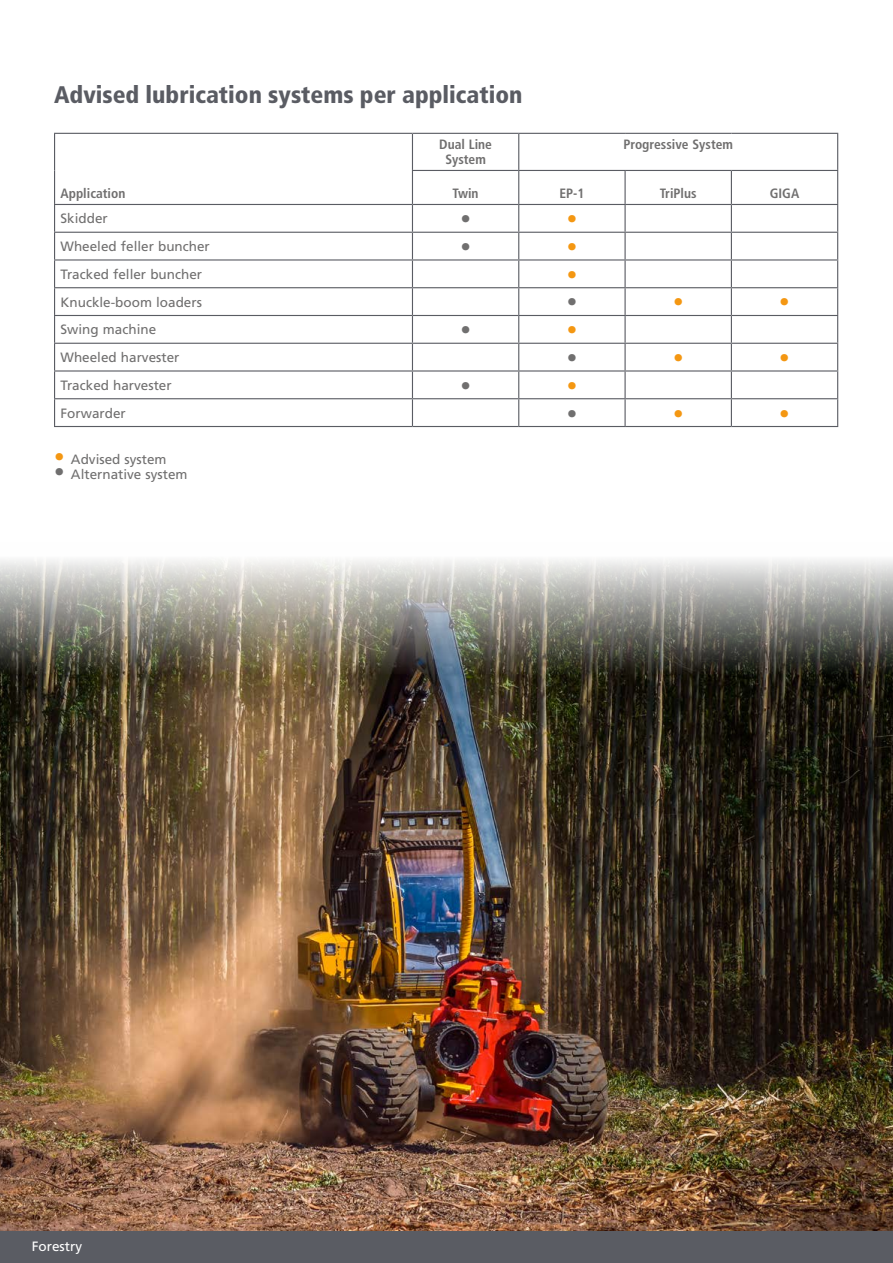
<style>
.page{position:relative;width:893px;height:1263px;background:#fff}
.page>*{position:absolute;margin:0;border:0;box-sizing:border-box;transform-origin:0 0}
.t1{font:900 condensed 24px "Frutiger LT Std";color:#5a5c63}
.t2{font:21px "Frutiger LT Std";color:#f49712}
.t3{font:21px "Frutiger LT Std";color:#706f6f}
.t4{font:13.5px "Frutiger LT Std";color:#706f6f}
.t5{font:700 condensed 13.5px/15px "Frutiger LT Std";color:#706f6f;text-align:center}
.t6{font:13.5px "Frutiger LT Std";color:#fff}
.s1{font-size:21px;color:#f49712}
.s2{font-size:21px}
</style>
<div class="page">
<img style="left:0;top:560px;width:893px;height:671px">
<hr style="left:54px;top:133px;width:358px;height:1px;background:#5a5c63">
<hr style="left:54px;top:134px;width:1px;height:36px;background:#5a5c63">
<hr style="left:54px;top:170px;width:1px;height:34px;background:#5a5c63">
<hr style="left:412px;top:133px;width:107px;height:1px;background:#5a5c63">
<hr style="left:412px;top:134px;width:1px;height:36px;background:#5a5c63">
<hr style="left:519px;top:133px;width:106px;height:1px;background:#5a5c63">
<hr style="left:518px;top:134px;width:1px;height:36px;background:#5a5c63">
<hr style="left:625px;top:133px;width:106px;height:1px;background:#5a5c63">
<hr style="left:731px;top:133px;width:107px;height:1px;background:#5a5c63">
<hr style="left:837px;top:134px;width:1px;height:36px;background:#5a5c63">
<hr style="left:412px;top:170px;width:107px;height:1px;background:#5a5c63">
<hr style="left:412px;top:171px;width:1px;height:33px;background:#5a5c63">
<hr style="left:519px;top:170px;width:106px;height:1px;background:#5a5c63">
<hr style="left:518px;top:171px;width:1px;height:33px;background:#5a5c63">
<hr style="left:625px;top:170px;width:106px;height:1px;background:#5a5c63">
<hr style="left:624px;top:171px;width:2px;height:33px;background:#5a5c63">
<hr style="left:731px;top:170px;width:107px;height:1px;background:#5a5c63">
<hr style="left:731px;top:171px;width:1px;height:33px;background:#5a5c63">
<hr style="left:837px;top:171px;width:1px;height:33px;background:#5a5c63">
<hr style="left:54px;top:204px;width:358px;height:1px;background:#5a5c63">
<hr style="left:412px;top:204px;width:107px;height:1px;background:#5a5c63">
<hr style="left:519px;top:204px;width:106px;height:1px;background:#5a5c63">
<hr style="left:625px;top:204px;width:106px;height:1px;background:#5a5c63">
<hr style="left:624px;top:205px;width:2px;height:27px;background:#5a5c63">
<hr style="left:731px;top:204px;width:107px;height:1px;background:#5a5c63">
<hr style="left:54px;top:232px;width:358px;height:1px;background:#5a5c63">
<hr style="left:412px;top:232px;width:107px;height:1px;background:#5a5c63">
<hr style="left:519px;top:232px;width:106px;height:1px;background:#5a5c63">
<hr style="left:625px;top:232px;width:106px;height:1px;background:#5a5c63">
<hr style="left:624px;top:233px;width:2px;height:26px;background:#5a5c63">
<hr style="left:731px;top:232px;width:107px;height:1px;background:#5a5c63">
<hr style="left:54px;top:259px;width:358px;height:2px;background:#5a5c63">
<hr style="left:412px;top:259px;width:107px;height:2px;background:#5a5c63">
<hr style="left:519px;top:259px;width:106px;height:2px;background:#5a5c63">
<hr style="left:625px;top:259px;width:106px;height:2px;background:#5a5c63">
<hr style="left:624px;top:261px;width:2px;height:26px;background:#5a5c63">
<hr style="left:731px;top:259px;width:107px;height:2px;background:#5a5c63">
<hr style="left:54px;top:287px;width:358px;height:1px;background:#5a5c63">
<hr style="left:412px;top:287px;width:107px;height:1px;background:#5a5c63">
<hr style="left:519px;top:287px;width:106px;height:1px;background:#5a5c63">
<hr style="left:625px;top:287px;width:106px;height:1px;background:#5a5c63">
<hr style="left:624px;top:288px;width:2px;height:27px;background:#5a5c63">
<hr style="left:731px;top:287px;width:107px;height:1px;background:#5a5c63">
<hr style="left:54px;top:315px;width:358px;height:1px;background:#5a5c63">
<hr style="left:412px;top:315px;width:107px;height:1px;background:#5a5c63">
<hr style="left:519px;top:315px;width:106px;height:1px;background:#5a5c63">
<hr style="left:625px;top:315px;width:106px;height:1px;background:#5a5c63">
<hr style="left:624px;top:316px;width:2px;height:27px;background:#5a5c63">
<hr style="left:731px;top:315px;width:107px;height:1px;background:#5a5c63">
<hr style="left:54px;top:343px;width:358px;height:1px;background:#5a5c63">
<hr style="left:412px;top:343px;width:107px;height:1px;background:#5a5c63">
<hr style="left:519px;top:343px;width:106px;height:1px;background:#5a5c63">
<hr style="left:625px;top:343px;width:106px;height:1px;background:#5a5c63">
<hr style="left:624px;top:344px;width:2px;height:26px;background:#5a5c63">
<hr style="left:731px;top:343px;width:107px;height:1px;background:#5a5c63">
<hr style="left:54px;top:370px;width:358px;height:2px;background:#5a5c63">
<hr style="left:412px;top:370px;width:107px;height:2px;background:#5a5c63">
<hr style="left:519px;top:370px;width:106px;height:2px;background:#5a5c63">
<hr style="left:625px;top:370px;width:106px;height:2px;background:#5a5c63">
<hr style="left:624px;top:372px;width:2px;height:26px;background:#5a5c63">
<hr style="left:731px;top:370px;width:107px;height:2px;background:#5a5c63">
<hr style="left:54px;top:398px;width:358px;height:1px;background:#5a5c63">
<svg style="left:54px;top:205px;width:1px;height:221px"></svg>
<hr style="left:412px;top:398px;width:107px;height:1px;background:#5a5c63">
<svg style="left:412px;top:205px;width:1px;height:221px"></svg>
<hr style="left:519px;top:398px;width:106px;height:1px;background:#5a5c63">
<svg style="left:518px;top:205px;width:1px;height:221px"></svg>
<hr style="left:625px;top:398px;width:106px;height:1px;background:#5a5c63">
<hr style="left:624px;top:399px;width:2px;height:27px;background:#5a5c63">
<hr style="left:731px;top:398px;width:107px;height:1px;background:#5a5c63">
<svg style="left:731px;top:205px;width:1px;height:221px"></svg>
<svg style="left:837px;top:205px;width:1px;height:221px"></svg>
<hr style="left:54px;top:426px;width:358px;height:1px;background:#5a5c63">
<hr style="left:412px;top:426px;width:107px;height:1px;background:#5a5c63">
<hr style="left:519px;top:426px;width:106px;height:1px;background:#5a5c63">
<hr style="left:625px;top:426px;width:106px;height:1px;background:#5a5c63">
<hr style="left:731px;top:426px;width:107px;height:1px;background:#5a5c63">
<div style="left:0;top:1231px;width:893px;height:32px;background:#5a5c63"></div>
<h1 class="t1" style="left:54px;top:80px;width:470px">Advised lubrication systems per application</h1>
<p class="t5" style="left:61px;top:186px;width:66px">Application</p>
<p class="t5" style="left:439px;top:137px;width:54px">Dual Line<br>System</p>
<p class="t5" style="left:623px;top:137px;width:111px">Progressive System</p>
<p class="t5" style="left:453px;top:186px;width:28px">Twin</p>
<p class="t5" style="left:559px;top:186px;width:27px">EP-1</p>
<p class="t5" style="left:660px;top:186px;width:38px">TriPlus</p>
<p class="t5" style="left:770px;top:186px;width:31px">GIGA</p>
<p class="t4" style="left:61px;top:211px;width:49px">Skidder</p>
<h2 class="t3" style="left:460px;top:207px;width:12px">•</h2>
<h2 class="t2" style="left:567px;top:207px;width:12px">•</h2>
<p class="t4" style="left:61px;top:239px;width:151px">Wheeled feller buncher</p>
<h2 class="t3" style="left:460px;top:234px;width:12px">•</h2>
<h2 class="t2" style="left:567px;top:234px;width:12px">•</h2>
<p class="t4" style="left:61px;top:266px;width:143px">Tracked feller buncher</p>
<h2 class="t2" style="left:567px;top:262px;width:12px">•</h2>
<p class="t4" style="left:61px;top:294px;width:143px">Knuckle-boom loaders</p>
<h2 class="t3" style="left:567px;top:290px;width:12px">•</h2>
<h2 class="t2" style="left:673px;top:290px;width:12px">•</h2>
<h2 class="t2" style="left:779px;top:290px;width:12px">•</h2>
<p class="t4" style="left:61px;top:322px;width:97px">Swing machine</p>
<h2 class="t3" style="left:460px;top:318px;width:12px">•</h2>
<h2 class="t2" style="left:567px;top:318px;width:12px">•</h2>
<p class="t4" style="left:61px;top:350px;width:120px">Wheeled harvester</p>
<h2 class="t3" style="left:567px;top:345px;width:12px">•</h2>
<h2 class="t2" style="left:673px;top:345px;width:12px">•</h2>
<h2 class="t2" style="left:779px;top:345px;width:12px">•</h2>
<p class="t4" style="left:61px;top:377px;width:113px">Tracked harvester</p>
<h2 class="t3" style="left:460px;top:373px;width:12px">•</h2>
<h2 class="t2" style="left:567px;top:373px;width:12px">•</h2>
<p class="t4" style="left:61px;top:405px;width:67px">Forwarder</p>
<h2 class="t3" style="left:567px;top:401px;width:12px">•</h2>
<h2 class="t2" style="left:673px;top:401px;width:12px">•</h2>
<h2 class="t2" style="left:779px;top:401px;width:12px">•</h2>
<p class="t4" style="left:54px;top:451px;width:114px"><span class="s1">•</span> Advised system</p>
<p class="t4" style="left:54px;top:467px;width:135px"><span class="s2">•</span> Alternative system</p>
<p class="t6" style="left:32px;top:1238px;width:52px">Forestry</p>
</div>
